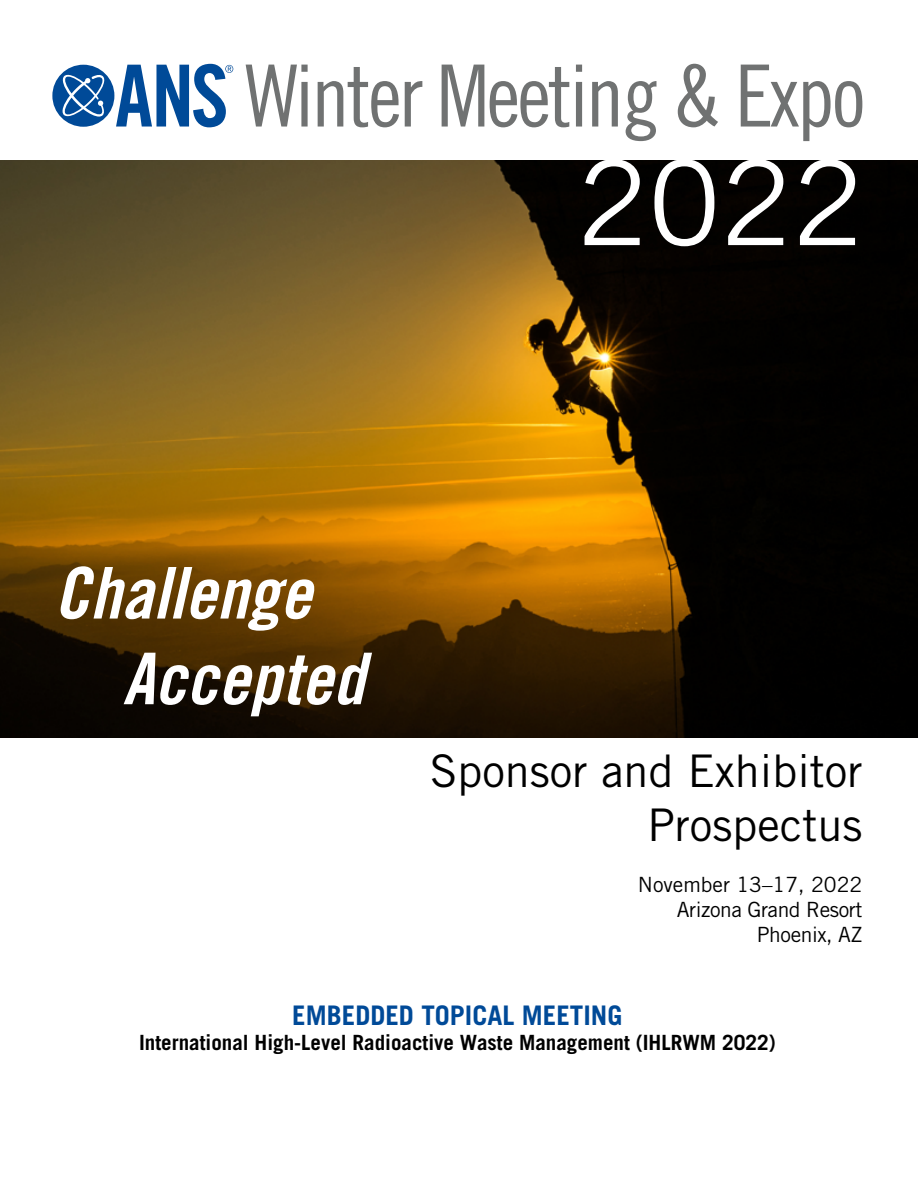
<style>
.page{position:relative;width:918px;height:1188px;background:#fff}
.page>*{position:absolute;margin:0;border:0;box-sizing:border-box;transform-origin:0 0}
.t1{font:117.45px "Trade Gothic LT Std";color:#fff}
.t2{font:71.4px/85.7px "Trade Gothic LT Std Bd Cn 20 Obl";color:#fff}
.t3{font:45px/54px "Trade Gothic LT Std";color:#000;text-align:right}
.t4{font:700 27px "Trade Gothic LT Std";color:#004a98}
.t5{font:700 21px "Trade Gothic LT Std";color:#000}
.t6{font:21px/25.2px "Trade Gothic LT Std";letter-spacing:-.02em;color:#000;text-align:right}
</style>
<div class="page">
<img style="left:0;top:160px;width:918px;height:578px">
<svg style="left:246px;top:65px;width:62px;height:62px"></svg>
<svg style="left:318px;top:67px;width:81px;height:60px"></svg>
<svg style="left:405px;top:81px;width:17px;height:46px"></svg>
<svg style="left:442px;top:65px;width:42px;height:62px"></svg>
<svg style="left:490px;top:67px;width:79px;height:60px"></svg>
<svg style="left:576px;top:65px;width:6px;height:62px"></svg>
<svg style="left:592px;top:81px;width:26px;height:46px"></svg>
<svg style="left:626px;top:81px;width:30px;height:60px"></svg>
<svg style="left:678px;top:64px;width:40px;height:63px"></svg>
<svg style="left:741px;top:65px;width:121px;height:76px"></svg>
<svg style="left:52px;top:64px;width:181px;height:63px"></svg>
<h1 class="t1" style="left:577px;top:132px;width:289px">2022</h1>
<h2 class="t2" style="left:123px;top:551px;width:243px;text-indent:-69px">Challenge<br>Accepted</h2>
<h3 class="t3" style="left:430px;top:744px;width:434px">Sponsor and Exhibitor<br>Prospectus</h3>
<p class="t6" style="left:638px;top:871px;width:226px">November 13–17, 2022<br>Arizona Grand Resort<br>Phoenix, AZ</p>
<p class="t4" style="left:292px;top:999px;width:332px">EMBEDDED TOPICAL MEETING</p>
<p class="t5" style="left:139px;top:1030px;width:638px">International High-Level Radioactive Waste Management (IHLRWM 2022)</p>
</div>
